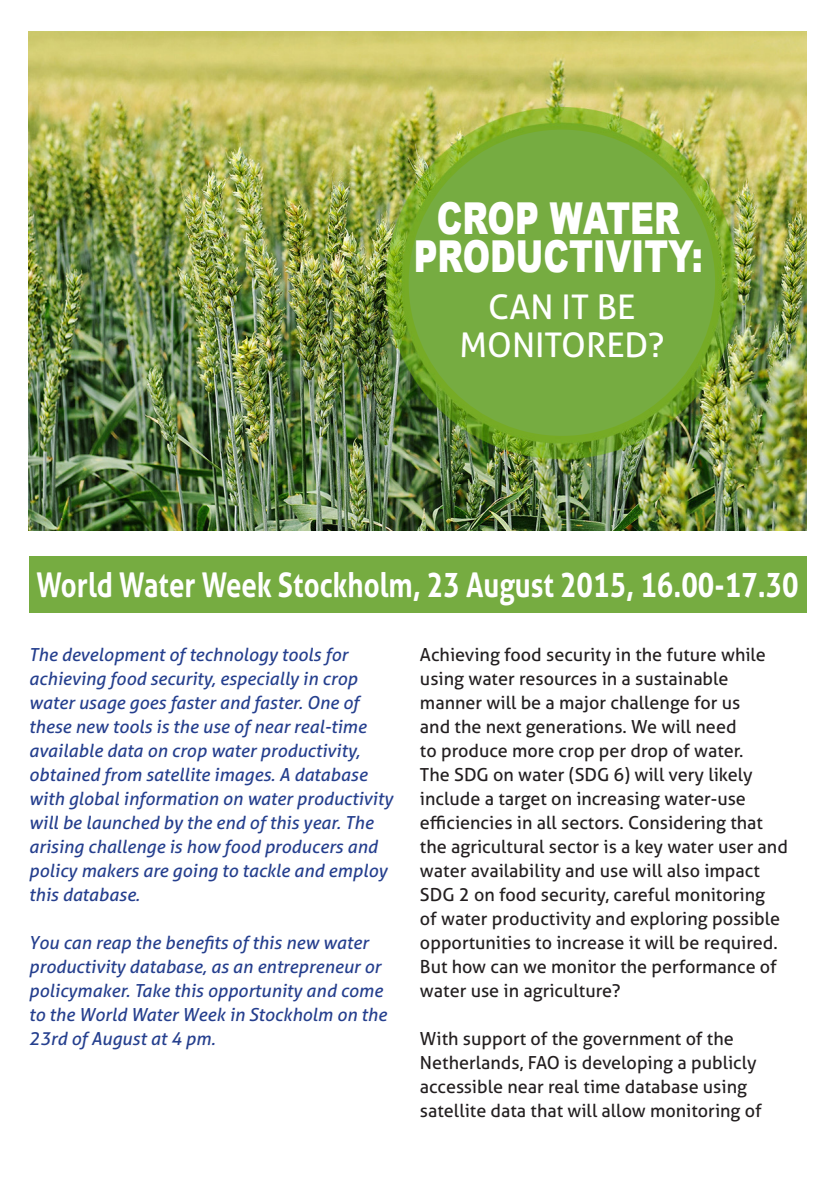
<style>
.page{position:relative;width:840px;height:1191px;background:#fff}
.page>*{position:absolute;margin:0;border:0;box-sizing:border-box;transform-origin:0 0}
.t1{font:900 44px "Arial";color:#fff;scale:.75 1}
.t2{font:700 34px "Aller";color:#fff;scale:.81 1}
.t3{font:34px "Aller";color:#fff}
.t4{font:18px/24px "Aller";color:#231f20}
.t5{font:italic 18px/24px "Aller";color:#253f8e}
</style>
<div class="page">
<img style="left:29px;top:31px;width:777px;height:499px">
<div style="left:408px;top:130px;width:306px;height:306px;background:#76ac41;border-radius:50%"></div>
<div style="left:29px;top:556px;width:777px;height:57px;background:#76ac41"></div>
<p class="t1" style="left:436px;top:186px;width:325px">CROP WATER</p>
<p class="t1" style="left:413px;top:224px;width:387px">PRODUCTIVITY:</p>
<p class="t3" style="left:488px;top:286px;width:149px">CAN IT BE</p>
<p class="t3" style="left:459px;top:324px;width:206px">MONITORED?</p>
<p class="t2" style="left:36px;top:564px;width:942px">World Water Week Stockholm, 23 August 2015, 16.00-17.30</p>
<p class="t5" style="left:29px;top:642px;width:365px">The development of technology tools for achieving food security, especially in crop water usage goes faster and faster. One of these new tools is the use of near real-time available data on crop water productivity, obtained from satellite images. A database with global information on water productivity will be launched by the end of this year. The arising challenge is how food producers and policy makers are going to tackle and employ this database.</p>
<p class="t5" style="left:29px;top:930px;width:359px">You can reap the benefits of this new water productivity database, as an entrepreneur or policymaker. Take this opportunity and come to the World Water Week in Stockholm on the 23rd of August at 4 pm.</p>
<p class="t4" style="left:420px;top:642px;width:369px">Achieving food security in the future while using water resources in a sustainable manner will be a major challenge for us<br>and the next generations. We will need<br>to produce more crop per drop of water.<br>The SDG on water (SDG 6) will very likely include a target on increasing water-use efficiencies in all sectors. Considering that the agricultural sector is a key water user and water availability and use will also impact SDG 2 on food security, careful monitoring<br>of water productivity and exploring possible opportunities to increase it will be required.<br>But how can we monitor the performance of water use in agriculture?</p>
<p class="t4" style="left:420px;top:1026px;width:343px">With support of the government of the Netherlands, FAO is developing a publicly accessible near real time database using satellite data that will allow monitoring of</p>
</div>
